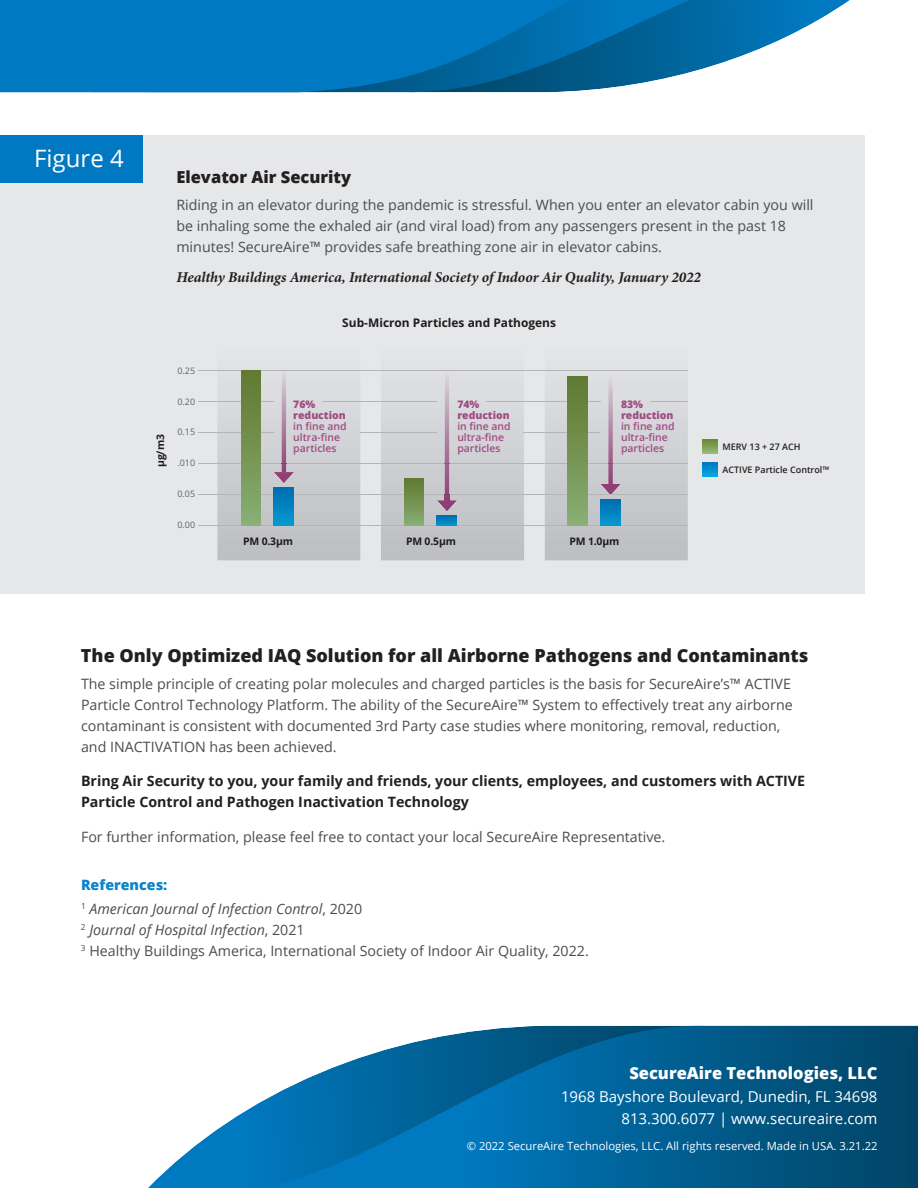
<style>
.page{position:relative;width:918px;height:1188px;background:#fff}
.page>*{position:absolute;margin:0;border:0;box-sizing:border-box;transform-origin:0 0}
.t1{font:24px "Open Sans";color:#fff}
.t2{font:800 18px "Open Sans";color:#231f20}
.t3{font:800 16.5px "Open Sans";color:#fff}
.t4{font:800 16.5px "Open Sans";color:#231f20}
.t5{font:italic 700 15px "Minion Pro";letter-spacing:-.005em;color:#231f20}
.t6{font:15px/22.5px "Open Sans";color:#fff;text-align:right}
.t7{font:14.25px/21px "Open Sans";color:#4b4c4d}
.t8{font:700 14.25px/21px "Open Sans";color:#231f20}
.t9{font:italic 14.25px/24px "Open Sans";color:#4b4c4d}
.t10{font:700 12px "Open Sans";color:#231f20}
.t11{font:11.25px "Open Sans";color:#fff}
.t12{font:600 10.5px/11.2px "Open Sans";color:#b35191}
.t13{font:800 10.5px/11.2px "Open Sans";color:#b35191}
.t14{font:700 10.5px "Open Sans";letter-spacing:-.015em;color:#231f20}
.t15{font:600 9px "Open Sans";color:#231f20}
.t16{font:9px "Open Sans";color:#6d6e71}
.s1{font-weight:800;font-style:normal;color:#0c85c8}
.s2{font-style:normal}
.s3{font-style:italic}
</style>
<div class="page">
<svg style="left:144px;top:92px;width:405px;height:1px"></svg>
<svg style="left:0;top:0;width:850px;height:92px;background:#1d82be"></svg>
<svg style="left:148px;top:1102px;width:112px;height:86px;fill:#0079c1"></svg>
<svg style="left:260px;top:1026px;width:658px;height:162px;background:#116a9c"></svg>
<div style="left:0;top:135px;width:864px;height:459px;background:#e6e7e9"></div>
<div style="left:0;top:135px;width:142px;height:47px;background:#0079c2"></div>
<hr style="left:198px;top:370px;width:490px;height:1px;background:#c7c8ca">
<hr style="left:198px;top:401px;width:76px;height:1px;background:#c7c8ca">
<hr style="left:323px;top:401px;width:114px;height:1px;background:#c7c8ca">
<hr style="left:486px;top:401px;width:115px;height:1px;background:#c7c8ca">
<hr style="left:198px;top:432px;width:76px;height:1px;background:#c7c8ca">
<hr style="left:360px;top:432px;width:77px;height:1px;background:#c7c8ca">
<hr style="left:524px;top:432px;width:76px;height:1px;background:#c7c8ca">
<hr style="left:198px;top:463px;width:490px;height:1px;background:#c7c8ca">
<hr style="left:198px;top:495px;width:490px;height:1px;background:#c7c8ca">
<hr style="left:198px;top:526px;width:490px;height:1px;background:#c7c8ca">
<svg style="left:217px;top:370px;width:144px;height:191px"></svg>
<svg style="left:381px;top:370px;width:143px;height:191px"></svg>
<svg style="left:545px;top:370px;width:143px;height:191px"></svg>
<svg style="left:703px;top:440px;width:14px;height:14px"></svg>
<svg style="left:703px;top:463px;width:14px;height:14px"></svg>
<h1 class="t1" style="left:34px;top:141px;width:91px">Figure 4</h1>
<p class="t4" style="left:176px;top:170px;width:176px">Elevator Air Security</p>
<p class="t7" style="left:176px;top:194px;width:639px">Riding in an elevator during the pandemic is stressful. When you enter an elevator cabin you will be inhaling some the exhaled air (and viral load) from any passengers present in the past 18 minutes! SecureAire™ provides safe breathing zone air in elevator cabins.</p>
<p class="t5" style="left:176px;top:271px;width:526px">Healthy Buildings America, International Society of Indoor Air Quality, January 2022</p>
<p class="t10" style="left:342px;top:318px;width:215px">Sub-Micron Particles and Pathogens</p>
<p class="t14" style="left:156px;top:467px;width:34px;rotate:-90deg">µg/m3</p>
<p class="t16" style="left:177px;top:367px;width:19px">0.25</p>
<p class="t16" style="left:177px;top:398px;width:19px">0.20</p>
<p class="t16" style="left:177px;top:429px;width:19px">0.15</p>
<p class="t16" style="left:177px;top:460px;width:19px">.010</p>
<p class="t16" style="left:177px;top:491px;width:19px">0.05</p>
<p class="t16" style="left:177px;top:522px;width:19px">0.00</p>
<p class="t13" style="left:293px;top:399px;width:54px">76% reduction</p>
<p class="t12" style="left:293px;top:422px;width:55px">in fine and ultra-fine particles</p>
<p class="t14" style="left:243px;top:537px;width:52px">PM 0.3µm</p>
<p class="t13" style="left:457px;top:399px;width:54px">74% reduction</p>
<p class="t12" style="left:457px;top:422px;width:55px">in fine and ultra-fine particles</p>
<p class="t14" style="left:406px;top:537px;width:51px">PM 0.5µm</p>
<p class="t13" style="left:621px;top:399px;width:54px">83% reduction</p>
<p class="t12" style="left:621px;top:422px;width:55px">in fine and ultra-fine particles</p>
<p class="t14" style="left:569px;top:537px;width:52px">PM 1.0µm</p>
<p class="t15" style="left:723px;top:442px;width:80px">MERV 13 + 27 ACH</p>
<p class="t15" style="left:723px;top:465px;width:108px">ACTIVE Particle Control™</p>
<p class="t2" style="left:81px;top:648px;width:729px">The Only Optimized IAQ Solution for all Airborne Pathogens and Contaminants</p>
<p class="t7" style="left:81px;top:675px;width:713px">The simple principle of creating polar molecules and charged particles is the basis for SecureAire’s™ ACTIVE Particle Control Technology Platform. The ability of the SecureAire™ System to effectively treat any airborne contaminant is consistent with documented 3rd Party case studies where monitoring, removal, reduction, and INACTIVATION has been achieved.</p>
<p class="t8" style="left:81px;top:772px;width:726px">Bring Air Security to you, your family and friends, your clients, employees, and customers with ACTIVE<br>Particle Control and Pathogen Inactivation Technology</p>
<p class="t7" style="left:81px;top:826px;width:586px">For further information, please feel free to contact your local SecureAire Representative.</p>
<p class="t9" style="left:81px;top:874px;width:283px"><span class="s1">References:<br></span><sup>1</sup> American Journal of Infection Control<span class="s2">, 2020</span></p>
<p class="t7" style="left:81px;top:919px;width:509px"><sup>2</sup> <span class="s3">Journal of Hospital Infection</span>, 2021<br><sup>3</sup> Healthy Buildings America, International Society of Indoor Air Quality, 2022.</p>
<p class="t3" style="left:629px;top:1066px;width:250px">SecureAire Technologies, LLC</p>
<p class="t6" style="left:561px;top:1084px;width:318px">1968 Bayshore Boulevard, Dunedin, FL 34698<br>813.300.6077 | www.secureaire.com</p>
<p class="t11" style="left:467px;top:1138px;width:412px">© 2022 SecureAire Technologies, LLC. All rights reserved. Made in USA. 3.21.22</p>
</div>
